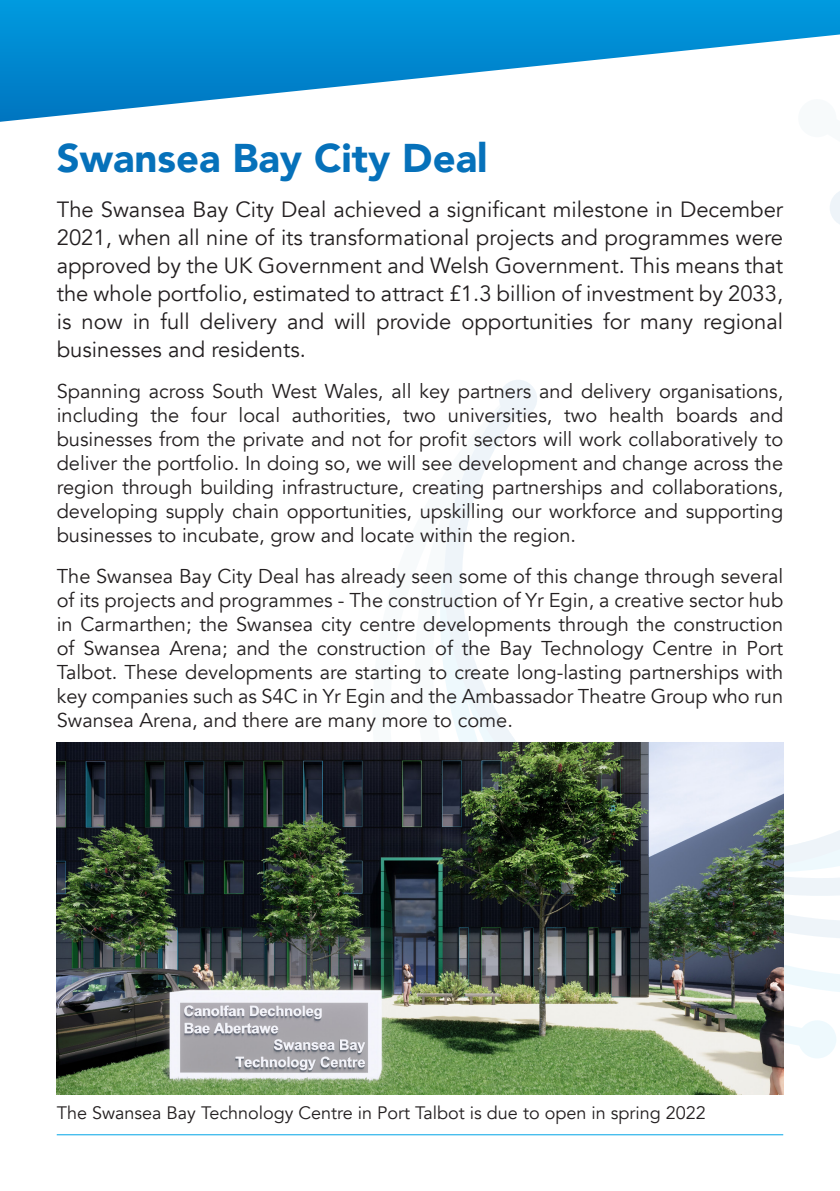
<style>
.page{position:relative;width:840px;height:1191px;background:#fff}
.page>*{position:absolute;margin:0;border:0;box-sizing:border-box;transform-origin:0 0}
.t1{font:900 40px "Avenir";color:#0671ba}
.t2{font:22px/28px "Avenir";color:#231f20;text-align:justify}
.t3{font:20px/24px "Avenir";color:#231f20;text-align:justify}
.t4{font:18px "Avenir";color:#231f20}
</style>
<div class="page">
<svg style="left:782px;top:869px;width:42px;height:180px"></svg>
<div style="left:797px;top:1020px;width:38px;height:38px;background:#eef9fd;border-radius:50%"></div>
<svg style="left:444px;top:198px;width:395px;height:671px"></svg>
<div style="left:498px;top:380px;width:39px;height:38px;background:#eef4f9;border-radius:50%"></div>
<svg style="left:0;top:0;width:839px;height:122px"></svg>
<img style="left:57px;top:742px;width:725px;height:352px">
<hr style="left:57px;top:1134px;width:725px;height:1px;background:#00a4e7">
<p class="t1" style="left:57px;top:124px;width:432px">Swansea Bay City Deal</p>
<p class="t2" style="left:57px;top:196px;width:727px">The Swansea Bay City Deal achieved a significant milestone in December 2021, when all nine of its transformational projects and programmes were approved by the UK Government and Welsh Government. This means that the whole portfolio, estimated to attract £1.3 billion of investment by 2033, is now in full delivery and will provide opportunities for many regional businesses and residents.</p>
<p class="t3" style="left:57px;top:379px;width:727px">Spanning across South West Wales, all key partners and delivery organisations, including the four local authorities, two universities, two health boards and businesses from the private and not for profit sectors will work collaboratively to deliver the portfolio. In doing so, we will see development and change across the region through building infrastructure, creating partnerships and collaborations, developing supply chain opportunities, upskilling our workforce and supporting businesses to incubate, grow and locate within the region.</p>
<p class="t3" style="left:57px;top:564px;width:727px">The Swansea Bay City Deal has already seen some of this change through several of its projects and programmes - The construction of Yr Egin, a creative sector hub in Carmarthen; the Swansea city centre developments through the construction of Swansea Arena; and the construction of the Bay Technology Centre in Port Talbot. These developments are starting to create long-lasting partnerships with key companies such as S4C in Yr Egin and the Ambassador Theatre Group who run Swansea Arena, and there are many more to come.</p>
<p class="t4" style="left:57px;top:1102px;width:650px">The Swansea Bay Technology Centre in Port Talbot is due to open in spring 2022</p>
</div>
